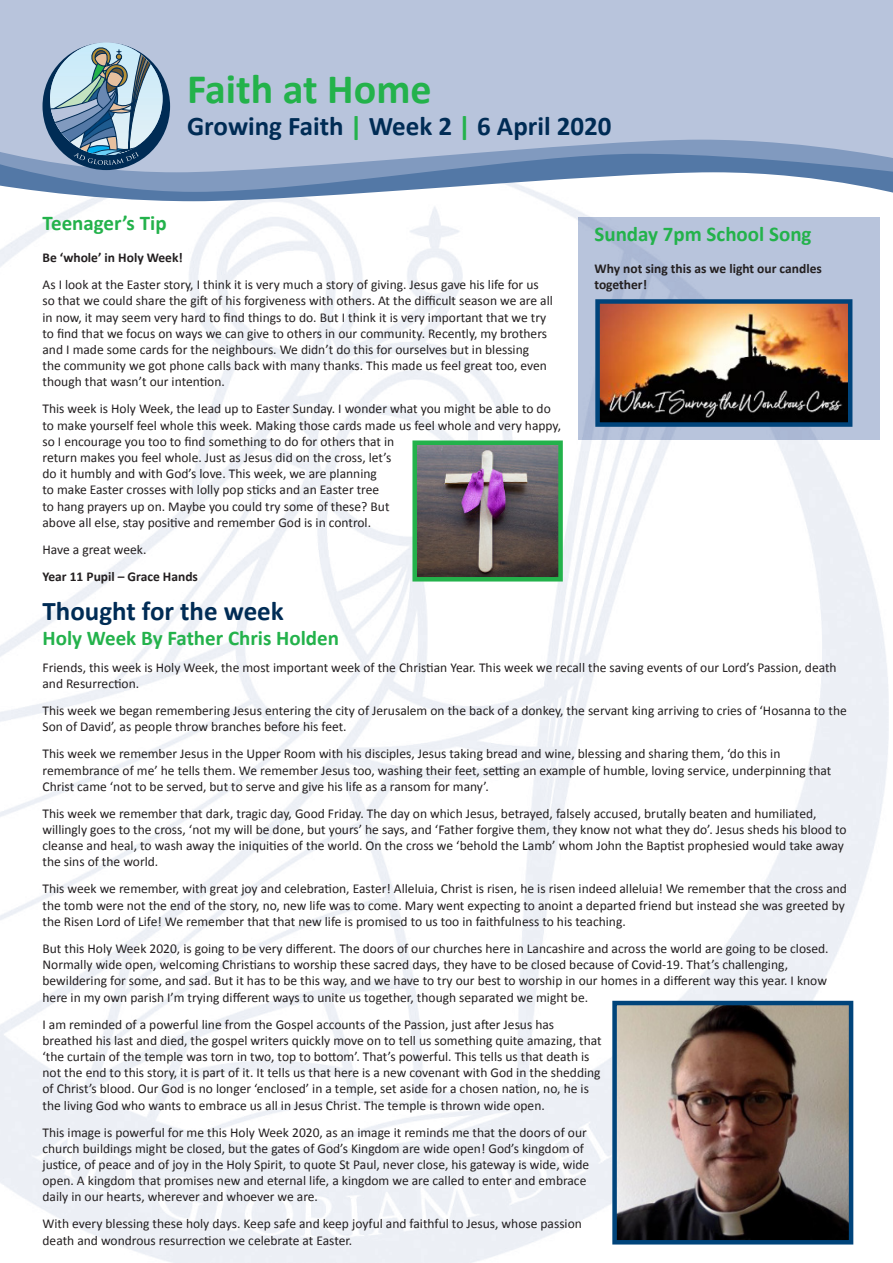
<style>
.page{position:relative;width:893px;height:1263px;background:#fff}
.page>*{position:absolute;margin:0;border:0;box-sizing:border-box;transform-origin:0 0}
.t1{font:700 42px "Calibri";color:#23b24b}
.t2{font:700 27px "Calibri";color:#002c55}
.t3{font:700 21px "Calibri";color:#23b24b}
.t4{font:13.5px/16.2px "Calibri";color:#231f20}
.t5{font:700 13.5px/16.2px "Calibri";color:#231f20}
.s1{color:#23b24b}
</style>
<div class="page">
<img style="left:0;top:201px;width:889px;height:1062px">
<svg style="left:48px;top:192px;width:845px;height:9px"></svg>
<svg style="left:0;top:172px;width:893px;height:20px"></svg>
<svg style="left:0;top:0;width:893px;height:172px;background:#b0bed8"></svg>
<svg style="left:43px;top:43px;width:127px;height:127px;background:#849fb4"></svg>
<img style="left:600px;top:304px;width:247px;height:118px">
<div style="left:595px;top:299px;width:257px;height:128px;border:4px solid #00447b"></div>
<img style="left:417px;top:445px;width:141px;height:131px">
<div style="left:412px;top:440px;width:151px;height:141px;border:4px solid #23b24b"></div>
<img style="left:617px;top:1006px;width:231px;height:233px">
<div style="left:612px;top:1001px;width:241px;height:243px;border:4px solid #00447b"></div>
<p class="t1" style="left:187px;top:59px;width:246px">Faith at Home</p>
<p class="t2" style="left:187px;top:107px;width:426px">Growing Faith <span class="s1">|</span> Week 2 <span class="s1">|</span> 6 April 2020</p>
<p class="t3" style="left:43px;top:208px;width:126px">Teenager’s Tip</p>
<p class="t5" style="left:43px;top:249px;width:142px">Be ‘whole’ in Holy Week!</p>
<p class="t4" style="left:43px;top:276px;width:512px">As I look at the Easter story, I think it is very much a story of giving. Jesus gave his life for us so that we could share the gift of his forgiveness with others. At the difficult season we are all in now, it may seem very hard to find things to do. But I think it is very important that we try to find that we focus on ways we can give to others in our community. Recently, my brothers and I made some cards for the neighbours. We didn’t do this for ourselves but in blessing<br>the community we got phone calls back with many thanks. This made us feel great too, even though that wasn’t our intention.</p>
<p class="t4" style="left:43px;top:400px;width:520px">This week is Holy Week, the lead up to Easter Sunday. I wonder what you might be able to do to make yourself feel whole this week. Making those cards made us feel whole and very happy, so I encourage you too to find something to do for others that in<br>return makes you feel whole. Just as Jesus did on the cross, let’s<br>do it humbly and with God’s love. This week, we are planning<br>to make Easter crosses with lolly pop sticks and an Easter tree<br>to hang prayers up on. Maybe you could try some of these? But<br>above all else, stay positive and remember God is in control.</p>
<p class="t4" style="left:43px;top:541px;width:105px">Have a great week.</p>
<p class="t5" style="left:43px;top:568px;width:157px">Year 11 Pupil – Grace Hands</p>
<p class="t2" style="left:43px;top:592px;width:243px">Thought for the week</p>
<p class="t3" style="left:43px;top:623px;width:298px">Holy Week By Father Chris Holden</p>
<p class="t4" style="left:43px;top:659px;width:796px">Friends, this week is Holy Week, the most important week of the Christian Year. This week we recall the saving events of our Lord’s Passion, death and Resurrection.</p>
<p class="t4" style="left:43px;top:702px;width:806px">This week we began remembering Jesus entering the city of Jerusalem on the back of a donkey, the servant king arriving to cries of ‘Hosanna to the<br>Son of David’, as people throw branches before his feet.</p>
<p class="t4" style="left:43px;top:745px;width:790px">This week we remember Jesus in the Upper Room with his disciples, Jesus taking bread and wine, blessing and sharing them, ‘do this in remembrance of me’ he tells them. We remember Jesus too, washing their feet, setting an example of humble, loving service, underpinning that<br>Christ came ‘not to be served, but to serve and give his life as a ransom for many’.</p>
<p class="t4" style="left:43px;top:805px;width:806px">This week we remember that dark, tragic day, Good Friday. The day on which Jesus, betrayed, falsely accused, brutally beaten and humiliated, willingly goes to the cross, ‘not my will be done, but yours’ he says, and ‘Father forgive them, they know not what they do’. Jesus sheds his blood to cleanse and heal, to wash away the iniquities of the world. On the cross we ‘behold the Lamb’ whom John the Baptist prophesied would take away the sins of the world.</p>
<p class="t4" style="left:43px;top:880px;width:806px">This week we remember, with great joy and celebration, Easter! Alleluia, Christ is risen, he is risen indeed alleluia! We remember that the cross and the tomb were not the end of the story, no, new life was to come. Mary went expecting to anoint a departed friend but instead she was greeted by the Risen Lord of Life! We remember that that new life is promised to us too in faithfulness to his teaching.</p>
<p class="t4" style="left:43px;top:940px;width:788px">But this Holy Week 2020, is going to be very different. The doors of our churches here in Lancashire and across the world are going to be closed.<br>Normally wide open, welcoming Christians to worship these sacred days, they have to be closed because of Covid-19. That’s challenging, bewildering for some, and sad. But it has to be this way, and we have to try our best to worship in our homes in a different way this year. I know here in my own parish I’m trying different ways to unite us together, though separated we might be.</p>
<p class="t4" style="left:43px;top:1015px;width:561px">I am reminded of a powerful line from the Gospel accounts of the Passion, just after Jesus has breathed his last and died, the gospel writers quickly move on to tell us something quite amazing, that ‘the curtain of the temple was torn in two, top to bottom’. That’s powerful. This tells us that death is not the end to this story, it is part of it. It tells us that here is a new covenant with God in the shedding of Christ’s blood. Our God is no longer ‘enclosed’ in a temple, set aside for a chosen nation, no, he is the living God who wants to embrace us all in Jesus Christ. The temple is thrown wide open.</p>
<p class="t4" style="left:43px;top:1123px;width:548px">This image is powerful for me this Holy Week 2020, as an image it reminds me that the doors of our church buildings might be closed, but the gates of God’s Kingdom are wide open! God’s kingdom of justice, of peace and of joy in the Holy Spirit, to quote St Paul, never close, his gateway is wide, wide open. A kingdom that promises new and eternal life, a kingdom we are called to enter and embrace daily in our hearts, wherever and whoever we are.</p>
<p class="t4" style="left:43px;top:1215px;width:541px">With every blessing these holy days. Keep safe and keep joyful and faithful to Jesus, whose passion death and wondrous resurrection we celebrate at Easter.</p>
<p class="t3" style="left:594px;top:219px;width:219px">Sunday 7pm School Song</p>
<p class="t5" style="left:594px;top:260px;width:229px">Why not sing this as we light our candles together!</p>
</div>
